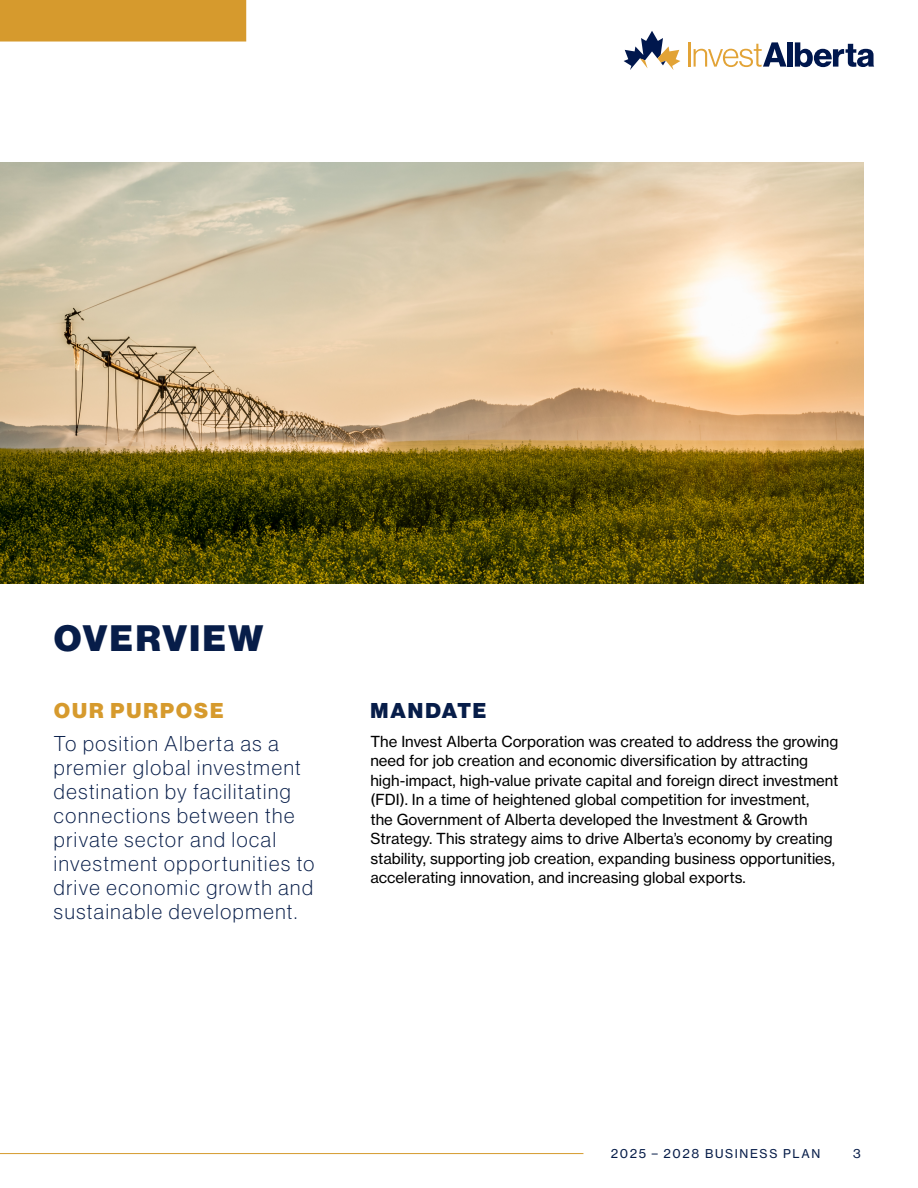
<style>
.page{position:relative;width:918px;height:1188px;background:#fff}
.page>*{position:absolute;margin:0;border:0;box-sizing:border-box;transform-origin:0 0}
.t1{font:36px "N Haas Grotesk DS Pro 95 Blk";letter-spacing:.07em;color:#071d49}
.t2{font:21px/24px "N Haas Grotesk DS Pro 35 X Lt";letter-spacing:.08em;color:#071d49}
.t3{font:21px "N Haas Grotesk DS Pro 95 Blk";letter-spacing:.1em;color:#d69a2d}
.t4{font:21px "N Haas Grotesk DS Pro 95 Blk";letter-spacing:.095em;color:#071d49}
.t5{font:15px/19.5px "N Haas Grotesk TX Pro 55 Rg";color:#000}
.t6{font:12px "N Haas Grotesk TX Pro 55 Rg";letter-spacing:.13em;color:#071d49}
</style>
<div class="page">
<div style="left:0;top:0;width:246px;height:42px;background:#d69a2d"></div>
<hr style="left:0;top:1153px;width:583px;height:1px;background:#d69a2d">
<hr style="left:688px;top:42px;width:3px;height:25px;background:#e2a336">
<svg style="left:694px;top:42px;width:93px;height:25px"></svg>
<div style="left:787px;top:42px;width:6px;height:25px;background:#00174d"></div>
<svg style="left:795px;top:42px;width:79px;height:25px"></svg>
<svg style="left:624px;top:31px;width:56px;height:39px"></svg>
<img style="left:0;top:162px;width:864px;height:422px">
<h1 class="t1" style="left:54px;top:618px;width:210px">OVERVIEW</h1>
<h2 class="t3" style="left:54px;top:698px;width:171px">OUR PURPOSE</h2>
<h2 class="t2" style="left:54px;top:732px;width:262px">To position Alberta as a premier global investment destination by facilitating connections between the private sector and local investment opportunities to drive economic growth and sustainable development.</h2>
<h2 class="t4" style="left:371px;top:698px;width:117px">MANDATE</h2>
<p class="t5" style="left:370px;top:731px;width:470px">The Invest Alberta Corporation was created to address the growing need for job creation and economic diversification by attracting high-impact, high-value private capital and foreign direct investment (FDI). In a time of heightened global competition for investment,<br>the Government of Alberta developed the Investment &amp; Growth Strategy. This strategy aims to drive Alberta’s economy by creating stability, supporting job creation, expanding business opportunities, accelerating innovation, and increasing global exports.</p>
<p class="t6" style="left:611px;top:1147px;width:211px">2025 – 2028 BUSINESS PLAN</p>
<p class="t6" style="left:853px;top:1147px;width:9px">3</p>
</div>
